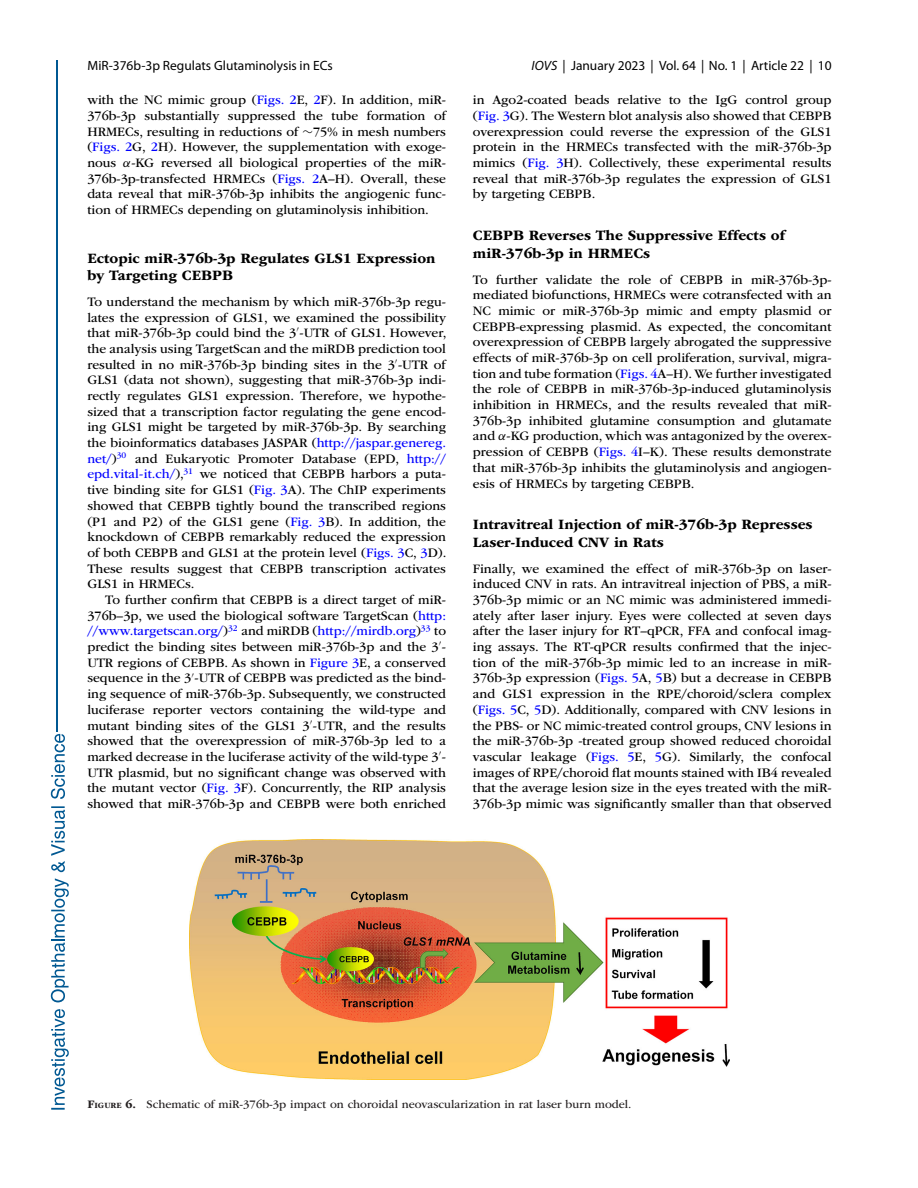
<style>
.page{position:relative;width:918px;height:1188px;background:#fff}
.page>*{position:absolute;margin:0;border:0;box-sizing:border-box;transform-origin:0 0}
.t1{font:700 15px/18px "ITC Garamond Std";color:#000}
.t2{font:13.5px/15.8px "ITC Garamond Std";color:#000;text-align:justify}
.t3{font:13.5px "Myriad Pro";color:#000}
.t4{font:12px "ITC Garamond Std";color:#231f20}
.s1{font-style:italic}
.s2{color:#00f}
.s3{font-family:"MTSY"}
.s4{font-family:"RMTMI"}
.s5{font-weight:700}
.s6{font-weight:700;font-size:8.4px}
</style>
<div class="page">
<hr style="left:57px;top:60px;width:1px;height:672px;background:#005892">
<svg style="left:51px;top:734px;width:18px;height:376px"></svg>
<img style="left:189px;top:840px;width:540px;height:239px">
<p class="t3" style="left:87px;top:57px;width:247px">MiR-376b-3p Regulats Glutaminolysis in ECs</p>
<p class="t3" style="left:532px;top:57px;width:301px"><span class="s1">IOVS</span> | January 2023 | Vol. 64 | No. 1 | Article 22 | 10</p>
<p class="t2" style="left:87px;top:93px;width:360px">with the NC mimic group (<span class="s2">Figs. 2</span>E, <span class="s2">2</span>F). In addition, miR-376b-3p substantially suppressed the tube formation of HRMECs, resulting in reductions of <span class="s3">∼</span>75% in mesh numbers (<span class="s2">Figs. 2</span>G, <span class="s2">2</span>H). However, the supplementation with exoge&shy;nous <span class="s4">α</span>-KG reversed all biological properties of the miR-376b-3p-transfected HRMECs (<span class="s2">Figs. 2</span>A–H). Overall, these data reveal that miR-376b-3p inhibits the angiogenic func&shy;tion of HRMECs depending on glutaminolysis inhibition.</p>
<p class="t1" style="left:87px;top:250px;width:350px">Ectopic miR-376b-3p Regulates GLS1 Expression by Targeting CEBPB</p>
<p class="t2" style="left:87px;top:295px;width:361px">To understand the mechanism by which miR-376b-3p regu&shy;lates the expression of GLS1, we examined the possibility that miR-376b-3p could bind the 3<sup>-</sup>-UTR of GLS1. However, the analysis using TargetScan and the miRDB prediction tool resulted in no miR-376b-3p binding sites in the 3<sup>-</sup>-UTR of GLS1 (data not shown), suggesting that miR-376b-3p indi&shy;rectly regulates GLS1 expression. Therefore, we hypothe&shy;sized that a transcription factor regulating the gene encod&shy;ing GLS1 might be targeted by miR-376b-3p. By searching the bioinformatics databases JASPAR (<span class="s2">http://jaspar.genereg. net/</span>)<sup>30</sup> and Eukaryotic Promoter Database (EPD, <span class="s2">http:// epd.vital-it.ch/</span>),<sup>31</sup> we noticed that CEBPB harbors a puta&shy;tive binding site for GLS1 (<span class="s2">Fig. 3</span>A). The ChIP experiments showed that CEBPB tightly bound the transcribed regions (P1 and P2) of the GLS1 gene (<span class="s2">Fig. 3</span>B). In addition, the knockdown of CEBPB remarkably reduced the expression of both CEBPB and GLS1 at the protein level (<span class="s2">Figs. 3</span>C, <span class="s2">3</span>D).<br>These results suggest that CEBPB transcription activates GLS1 in HRMECs.</p>
<p class="t2" style="left:87px;top:593px;width:360px;text-indent:18px">To further confirm that CEBPB is a direct target of miR-376b–3p, we used the biological software TargetScan (<span class="s2">http: //www.targetscan.org/</span>)<sup>32</sup> and miRDB (<span class="s2">http://mirdb.org</span>)<sup>33</sup> to predict the binding sites between miR-376b-3p and the 3<sup>-</sup>- UTR regions of CEBPB. As shown in <span class="s2">Figure 3</span>E, a conserved sequence in the 3<sup>-</sup>-UTR of CEBPB was predicted as the bind&shy;ing sequence of miR-376b-3p. Subsequently, we constructed luciferase reporter vectors containing the wild-type and mutant binding sites of the GLS1 3<sup>-</sup>-UTR, and the results showed that the overexpression of miR-376b-3p led to a marked decrease in the luciferase activity of the wild-type 3<sup>-</sup>- UTR plasmid, but no significant change was observed with the mutant vector (<span class="s2">Fig. 3</span>F). Concurrently, the RIP analysis showed that miR-376b-3p and CEBPB were both enriched</p>
<p class="t2" style="left:473px;top:93px;width:360px">in Ago2-coated beads relative to the IgG control group (<span class="s2">Fig. 3</span>G). The Western blot analysis also showed that CEBPB overexpression could reverse the expression of the GLS1 protein in the HRMECs transfected with the miR-376b-3p mimics (<span class="s2">Fig. 3</span>H). Collectively, these experimental results reveal that miR-376b-3p regulates the expression of GLS1 by targeting CEBPB.</p>
<p class="t1" style="left:473px;top:228px;width:314px">CEBPB Reverses The Suppressive Effects of miR-376b-3p in HRMECs</p>
<p class="t2" style="left:473px;top:272px;width:360px">To further validate the role of CEBPB in miR-376b-3p&shy;mediated biofunctions, HRMECs were cotransfected with an NC mimic or miR-376b-3p mimic and empty plasmid or CEBPB-expressing plasmid. As expected, the concomitant overexpression of CEBPB largely abrogated the suppressive effects of miR-376b-3p on cell proliferation, survival, migra&shy;tion and tube formation (<span class="s2">Figs. 4</span>A–H). We further investigated the role of CEBPB in miR-376b-3p-induced glutaminolysis inhibition in HRMECs, and the results revealed that miR-376b-3p inhibited glutamine consumption and glutamate and <span class="s4">α</span>-KG production, which was antagonized by the overex&shy;pression of CEBPB (<span class="s2">Figs. 4</span>I–K). These results demonstrate that miR-376b-3p inhibits the glutaminolysis and angiogen&shy;esis of HRMECs by targeting CEBPB.</p>
<p class="t1" style="left:473px;top:517px;width:341px">Intravitreal Injection of miR-376b-3p Represses<br>Laser-Induced CNV in Rats</p>
<p class="t2" style="left:473px;top:562px;width:360px">Finally, we examined the effect of miR-376b-3p on laser&shy;induced CNV in rats. An intravitreal injection of PBS, a miR-376b-3p mimic or an NC mimic was administered immedi&shy;ately after laser injury. Eyes were collected at seven days after the laser injury for RT–qPCR, FFA and confocal imag&shy;ing assays. The RT-qPCR results confirmed that the injec&shy;tion of the miR-376b-3p mimic led to an increase in miR-376b-3p expression (<span class="s2">Figs. 5</span>A, <span class="s2">5</span>B) but a decrease in CEBPB and GLS1 expression in the RPE/choroid/sclera complex (<span class="s2">Figs. 5</span>C, <span class="s2">5</span>D). Additionally, compared with CNV lesions in the PBS- or NC mimic-treated control groups, CNV lesions in the miR-376b-3p -treated group showed reduced choroidal vascular leakage (<span class="s2">Figs. 5</span>E, <span class="s2">5</span>G). Similarly, the confocal images of RPE/choroid flat mounts stained with IB4 revealed that the average lesion size in the eyes treated with the miR-376b-3p mimic was significantly smaller than that observed</p>
<p class="t4" style="left:87px;top:1099px;width:546px"><span class="s5">F</span><span class="s6">IGURE</span> <span class="s5">6.</span> Schematic of miR-376b-3p impact on choroidal neovascularization in rat laser burn model.</p>
</div>
